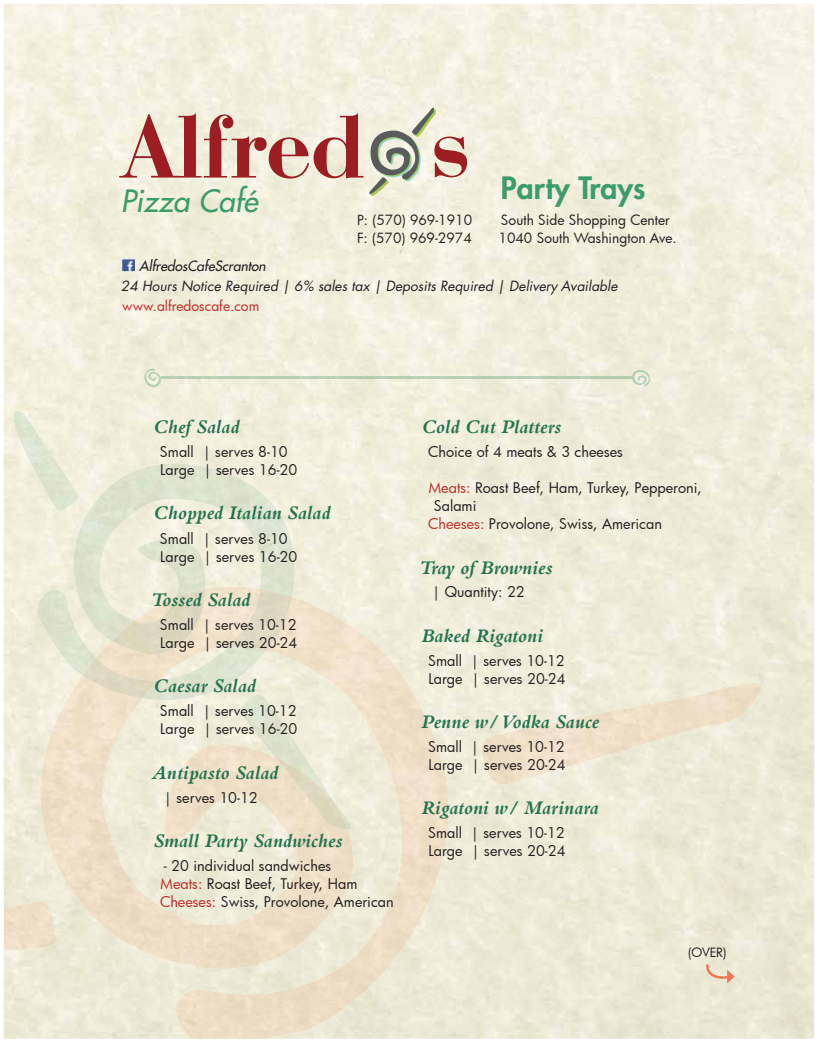
<style>
.page{position:relative;width:818px;height:1043px;background:#fff}
.page>*{position:absolute;margin:0;border:0;box-sizing:border-box;transform-origin:0 0}
.t1{font:600 92.5px "Bauer Bod D";color:#9c1e22}
.t2{font:800 30px "Futura";color:#3c9c6e}
.t3{font:italic 30px "Futura";color:#3c9c6e}
.t4{font:italic 700 20px "Bembo";color:#267451}
.t5{font:14.38px/18.1px "Futura";color:#231f20}
.t6{font:13.75px/18.1px "Futura";color:#231f20}
.t7{font:italic 13.75px "Futura";color:#231f20}
.t8{font:italic 13.75px "Futura";color:#231f20}
.t9{font:13.75px "Futura";color:#bf2e2a}
.t10{font:12.5px "Futura";color:#231f20}
.s1{color:#bf2e2a}
</style>
<div class="page">
<svg style="left:191px;top:1038px;width:75px;height:1px"></svg>
<img style="left:296px;top:586px;width:81px;height:82px">
<img style="left:81px;top:700px;width:43px;height:240px">
<img style="left:376px;top:645px;width:43px;height:335px">
<img style="left:40px;top:700px;width:41px;height:203px">
<img style="left:123px;top:700px;width:85px;height:51px">
<img style="left:309px;top:668px;width:68px;height:42px">
<img style="left:418px;top:703px;width:31px;height:219px">
<img style="left:207px;top:744px;width:85px;height:89px">
<img style="left:358px;top:709px;width:19px;height:32px">
<img style="left:165px;top:750px;width:43px;height:288px">
<img style="left:292px;top:829px;width:43px;height:204px">
<img style="left:123px;top:812px;width:43px;height:148px">
<img style="left:334px;top:826px;width:43px;height:189px">
<img style="left:249px;top:832px;width:43px;height:206px">
<img style="left:480px;top:683px;width:282px;height:101px">
<img style="left:37px;top:901px;width:22px;height:45px">
<img style="left:36px;top:463px;width:260px;height:237px">
<img style="left:82px;top:588px;width:210px;height:110px">
<img style="left:237px;top:694px;width:120px;height:135px">
<img style="left:275px;top:757px;width:73px;height:72px">
<img style="left:10px;top:411px;width:71px;height:100px">
<svg style="left:369px;top:106px;width:67px;height:90px;background:#cccdbd"></svg>
<svg style="left:122px;top:258px;width:13px;height:13px"></svg>
<img style="left:632px;top:370px;width:18px;height:16px">
<img style="left:143px;top:369px;width:18px;height:18px">
<svg style="left:706px;top:964px;width:28px;height:19px"></svg>
<h1 class="t1" style="left:121px;top:93px;width:350px">Alfred s</h1>
<h2 class="t3" style="left:121px;top:181px;width:138px">Pizza Café</h2>
<p class="t6" style="left:357px;top:211px;width:117px">P: (570) 969-1910<br>F: (570) 969-2974</p>
<h2 class="t2" style="left:501px;top:169px;width:146px">Party Trays</h2>
<p class="t6" style="left:498px;top:211px;width:180px">South Side Shopping Center<br>1040 South Washington Ave.</p>
<p class="t8" style="left:139px;top:256px;width:128px">AlfredosCafeScranton</p>
<p class="t7" style="left:121px;top:277px;width:498px">24 Hours Notice Required | 6% sales tax | Deposits Required | Delivery Available</p>
<p class="t9" style="left:122px;top:296px;width:138px">www.alfredoscafe.com</p>
<h3 class="t4" style="left:153px;top:414px;width:88px">Chef Salad</h3>
<p class="t5" style="left:160px;top:442px;width:139px">Small | serves 8-10<br>Large | serves 16-20</p>
<h3 class="t4" style="left:153px;top:501px;width:179px">Chopped Italian Salad</h3>
<p class="t5" style="left:160px;top:529px;width:139px">Small | serves 8-10<br>Large | serves 16-20</p>
<h3 class="t4" style="left:151px;top:588px;width:101px">Tossed Salad</h3>
<p class="t5" style="left:160px;top:615px;width:139px">Small | serves 10-12<br>Large | serves 20-24</p>
<h3 class="t4" style="left:153px;top:674px;width:104px">Caesar Salad</h3>
<p class="t5" style="left:160px;top:701px;width:139px">Small | serves 10-12<br>Large | serves 16-20</p>
<h3 class="t4" style="left:152px;top:760px;width:127px">Antipasto Salad</h3>
<p class="t5" style="left:164px;top:788px;width:95px">| serves 10-12</p>
<h3 class="t4" style="left:154px;top:828px;width:190px">Small Party Sandwiches</h3>
<p class="t5" style="left:160px;top:856px;width:235px">- 20 individual sandwiches<br><span class="s1">Meats:</span> Roast Beef, Turkey, Ham<br><span class="s1">Cheeses:</span> Swiss, Provolone, American</p>
<h3 class="t4" style="left:421px;top:414px;width:141px">Cold Cut Platters</h3>
<p class="t5" style="left:428px;top:442px;width:196px">Choice of 4 meats &amp; 3 cheeses</p>
<p class="t5" style="left:428px;top:478px;width:275px"><span class="s1">Meats:</span> Roast Beef, Ham, Turkey, Pepperoni,</p>
<p class="t5" style="left:433px;top:496px;width:44px">Salami</p>
<p class="t5" style="left:428px;top:514px;width:235px"><span class="s1">Cheeses:</span> Provolone, Swiss, American</p>
<h3 class="t4" style="left:419px;top:555px;width:135px">Tray of Brownies</h3>
<p class="t5" style="left:432px;top:583px;width:94px">| Quantity: 22</p>
<h3 class="t4" style="left:421px;top:623px;width:123px">Baked Rigatoni</h3>
<p class="t5" style="left:428px;top:651px;width:139px">Small | serves 10-12<br>Large | serves 20-24</p>
<h3 class="t4" style="left:421px;top:709px;width:179px">Penne w/Vodka Sauce</h3>
<p class="t5" style="left:428px;top:737px;width:139px">Small | serves 10-12<br>Large | serves 20-24</p>
<h3 class="t4" style="left:421px;top:796px;width:179px">Rigatoni w/ Marinara</h3>
<p class="t5" style="left:428px;top:823px;width:139px">Small | serves 10-12<br>Large | serves 20-24</p>
<p class="t10" style="left:688px;top:944px;width:39px">(OVER)</p>
</div>
